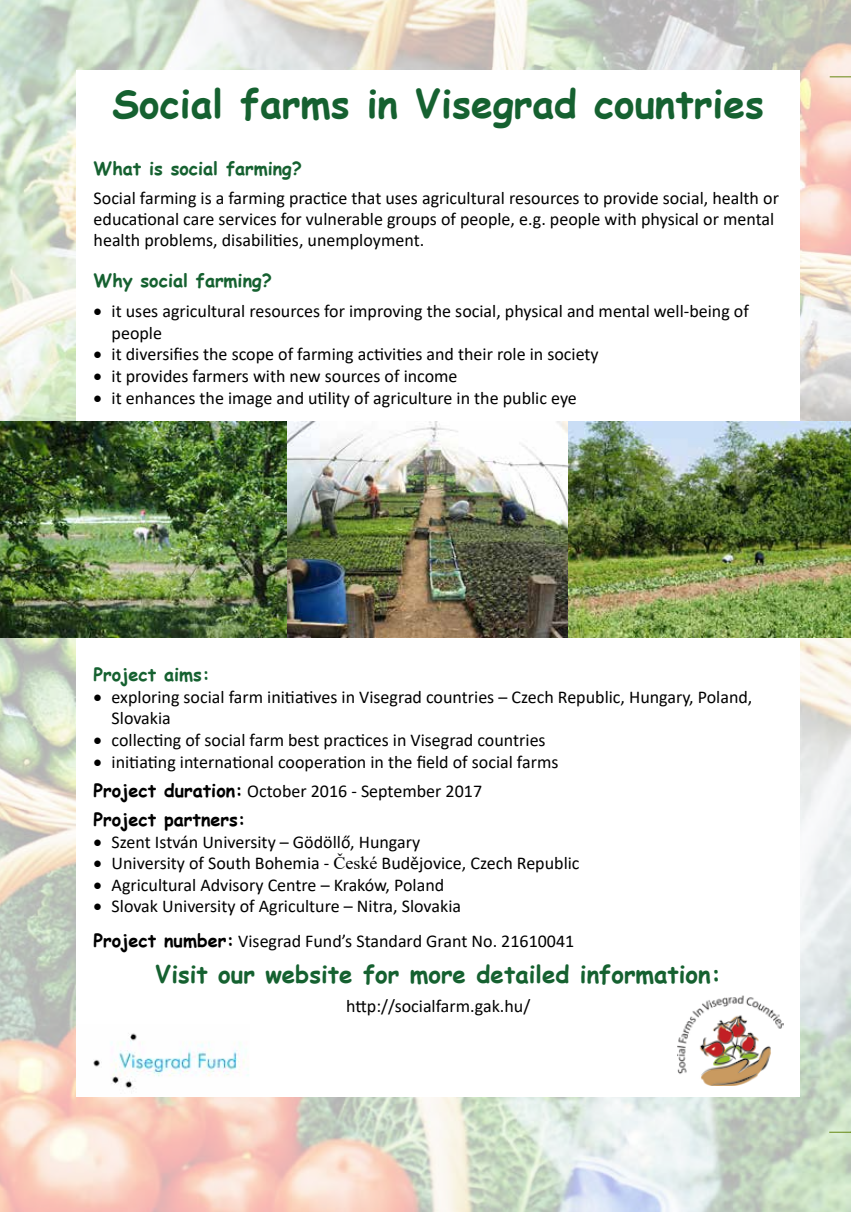
<style>
.page{position:relative;width:851px;height:1212px;background:#fff}
.page>*{position:absolute;margin:0;border:0;box-sizing:border-box;transform-origin:0 0}
.t1{font:700 39px "Comic Sans MS";color:#156130}
.t2{font:700 24px "Comic Sans MS";color:#156130}
.t3{font:18px/20.7px "Calibri";color:#000}
.t4{font:700 18px "Comic Sans MS";color:#156130}
.t5{font:700 18px "Comic Sans MS";color:#000}
.s1{font-family:"Comic Sans MS";font-weight:700}
.s2{font-family:"Times New Roman"}
</style>
<div class="page">
<img style="left:0;top:0;width:850px;height:1212px">
<svg style="left:829px;top:76px;width:21px;height:1px"></svg>
<svg style="left:829px;top:1132px;width:22px;height:1px"></svg>
<div style="left:77px;top:70px;width:722px;height:1026px;background:#fff"></div>
<img style="left:93px;top:1033px;width:156px;height:56px">
<img style="left:677px;top:995px;width:106px;height:91px">
<img style="left:0;top:421px;width:850px;height:216px">
<h1 class="t1" style="left:112px;top:75px;width:653px">Social farms in Visegrad countries</h1>
<p class="t4" style="left:94px;top:155px;width:210px">What is social farming?</p>
<p class="t3" style="left:94px;top:187px;width:686px">Social farming is a farming practice that uses agricultural resources to provide social, health or educational care services for vulnerable groups of people, e.g. people with physical or mental health problems, disabilities, unemployment.</p>
<p class="t4" style="left:94px;top:267px;width:180px">Why social farming?</p>
<p class="t3" style="left:112px;top:300px;width:638px;line-height:21.6px;text-indent:-18px">• it uses agricultural resources for improving the social, physical and mental well-being of people</p>
<p class="t3" style="left:94px;top:344px;width:506px">• it diversifies the scope of farming activities and their role in society</p>
<p class="t3" style="left:94px;top:365px;width:365px">• it provides farmers with new sources of income</p>
<p class="t3" style="left:94px;top:387px;width:484px">• it enhances the image and utility of agriculture in the public eye</p>
<p class="t4" style="left:94px;top:661px;width:118px">Project aims:</p>
<p class="t3" style="left:112px;top:686px;width:642px;line-height:21.6px;text-indent:-18px">• exploring social farm initiatives in Visegrad countries – Czech Republic, Hungary, Poland,<br>Slovakia</p>
<p class="t3" style="left:94px;top:729px;width:453px">• collecting of social farm best practices in Visegrad countries</p>
<p class="t3" style="left:94px;top:746px;width:466px;line-height:29.2px">• initiating international cooperation in the field of social farms<br><span class="s1">Project duration:</span> October 2016 - September 2017</p>
<p class="t5" style="left:94px;top:806px;width:154px">Project partners:</p>
<p class="t3" style="left:94px;top:831px;width:328px">• Szent István University – Gödöllő, Hungary</p>
<p class="t3" style="left:94px;top:852px;width:487px">• University of South Bohemia - <span class="s2">České</span> Budějovice, Czech Republic</p>
<p class="t3" style="left:94px;top:874px;width:352px">• Agricultural Advisory Centre – Kraków, Poland</p>
<p class="t3" style="left:94px;top:889px;width:482px;line-height:34.3px">• Slovak University of Agriculture – Nitra, Slovakia<br><span class="s1">Project number:</span> Visegrad Fund’s Standard Grant No. 21610041</p>
<h2 class="t2" style="left:155px;top:956px;width:567px">Visit our website for more detailed information:</h2>
<p class="t3" style="left:346px;top:995px;width:186px">http://socialfarm.gak.hu/</p>
</div>
